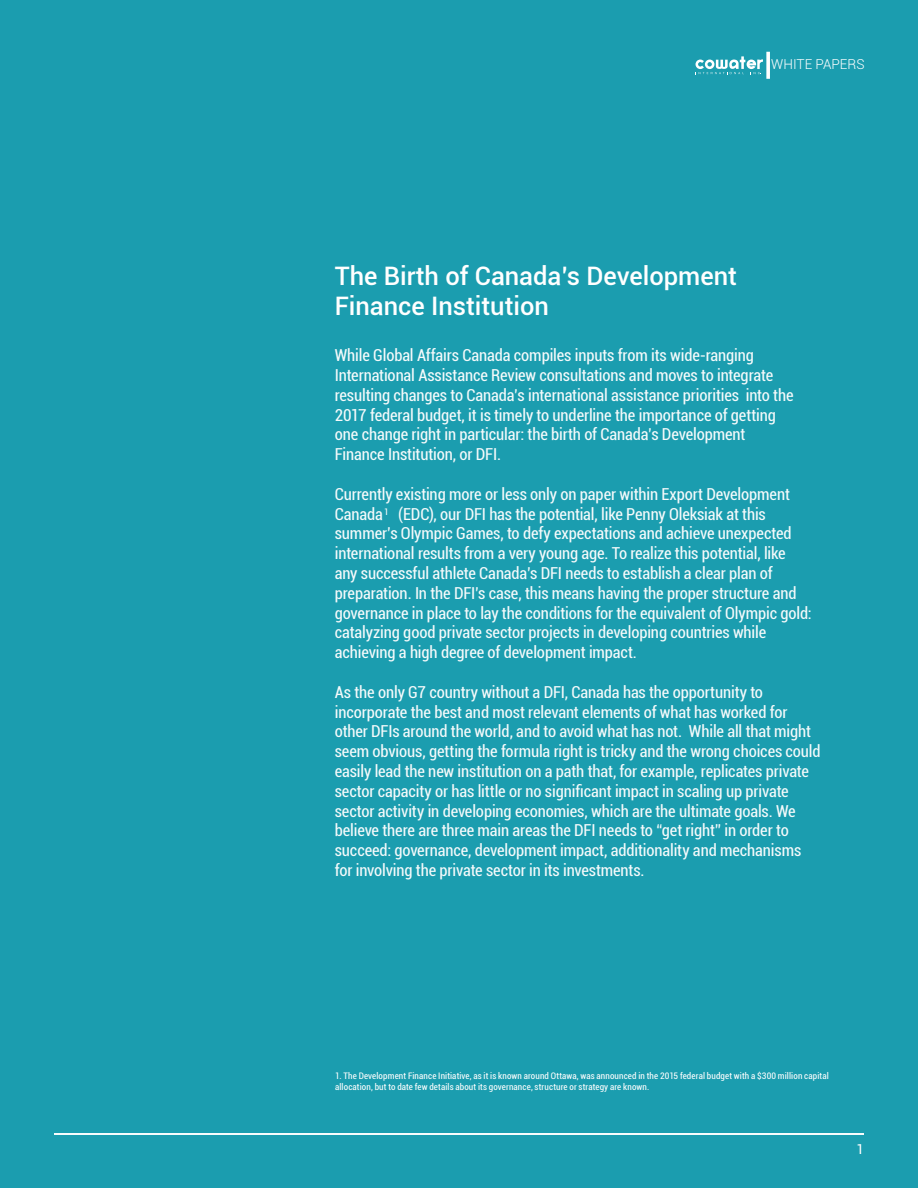
<style>
.page{position:relative;width:918px;height:1188px;background:#1b9daf}
.page>*{position:absolute;margin:0;border:0;box-sizing:border-box;transform-origin:0 0}
.t1{font:500 25.5px/30.6px "Roboto";color:#fff}
.t2{font:condensed 16.5px/19.8px "Roboto";letter-spacing:-.01em;color:#f5fafb}
.t3{font:300 13.65px "Roboto";color:#fff}
.t4{font:13.5px "Roboto";color:#fff}
.t5{font:condensed 9px/10.8px "Roboto";letter-spacing:.015em;color:#fff}
</style>
<div class="page">
<svg style="left:766px;top:52px;width:4px;height:27px"></svg>
<svg style="left:696px;top:56px;width:67px;height:19px"></svg>
<hr style="left:54px;top:1133px;width:810px;height:2px;background:#fff">
<p class="t3" style="left:771px;top:55px;width:95px">WHITE PAPERS</p>
<h1 class="t1" style="left:335px;top:259px;width:404px">The Birth of Canada’s Development<br>Finance Institution</h1>
<p class="t2" style="left:335px;top:345px;width:460px">While Global Affairs Canada compiles inputs from its wide-ranging International Assistance Review consultations and moves to integrate resulting changes to Canada’s international assistance priorities into the 2017 federal budget, it is timely to underline the importance of getting one change right in particular: the birth of Canada’s Development Finance Institution, or DFI.</p>
<p class="t2" style="left:335px;top:483px;width:478px">Currently existing more or less only on paper within Export Development Canada (EDC), our DFI has the potential, like Penny Oleksiak at this summer’s Olympic Games, to defy expectations and achieve unexpected international results from a very young age. To realize this potential, like any successful athlete Canada’s DFI needs to establish a clear plan of preparation. In the DFI’s case, this means having the proper structure and governance in place to lay the conditions for the equivalent of Olympic gold: catalyzing good private sector projects in developing countries while achieving a high degree of development impact.</p>
<p class="t2" style="left:335px;top:681px;width:487px">As the only G7 country without a DFI, Canada has the opportunity to incorporate the best and most relevant elements of what has worked for other DFIs around the world, and to avoid what has not. While all that might seem obvious, getting the formula right is tricky and the wrong choices could easily lead the new institution on a path that, for example, replicates private sector capacity or has little or no significant impact in scaling up private sector activity in developing economies, which are the ultimate goals. We believe there are three main areas the DFI needs to “get right” in order to succeed: governance, development impact, additionality and mechanisms for involving the private sector in its investments.</p>
<p class="t5" style="left:384px;top:506px;width:6px">1</p>
<p class="t5" style="left:335px;top:1071px;width:495px">1. The Development Finance Initiative, as it is known around Ottawa, was announced in the 2015 federal budget with a $300 million capital allocation, but to date few details about its governance, structure or strategy are known.</p>
<p class="t4" style="left:856px;top:1140px;width:9px">1</p>
</div>
